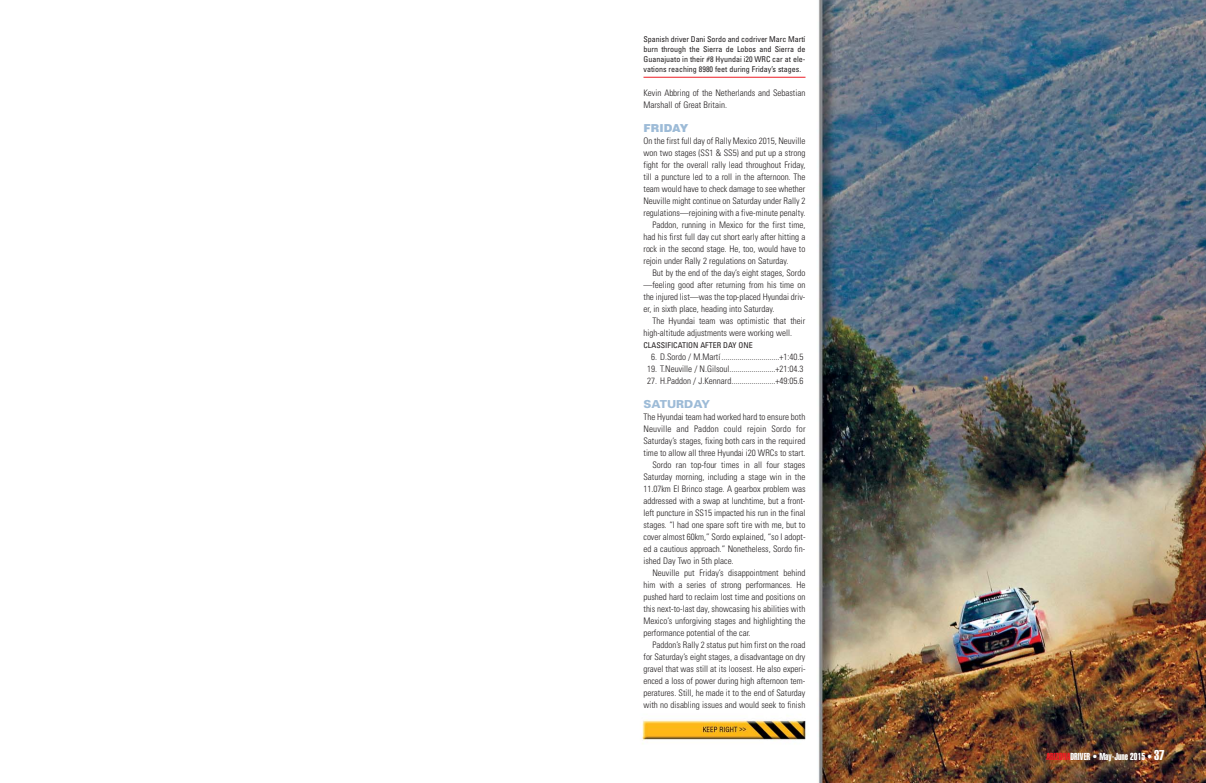
<style>
.page{position:relative;width:1206px;height:783px;background:#fff}
.page>*{position:absolute;margin:0;border:0;box-sizing:border-box;transform-origin:0 0}
.t1{font:900 11px "Univers";color:#9dbbd7}
.t2{font:900 11px "Helvetica";color:#9dbbd7}
.t3{font:10px "Helvetica Extra Compressed";color:#fff}
.t4{font:300 condensed 9px/12px "Univers";color:#231f20}
.t5{font:condensed 8px/10px "Univers";color:#231f20;text-align:justify}
.s1{color:#ed1c24}
.s2{font-size:14px}
</style>
<div class="page">
<img style="left:642px;top:0;width:564px;height:783px">
<hr style="left:644px;top:77px;width:162px;height:1px;background:#ed1c24">
<p class="t5" style="left:644px;top:35px;width:163px">Spanish driver Dani Sordo and codriver Marc Martí burn through the Sierra de Lobos and Sierra de Guanajuato in their #8 Hyundai i20 WRC car at ele - va tions reaching 8980 feet during Friday’s stages.</p>
<p class="t4" style="left:644px;top:88px;width:163px">Kevin Abbring of the Netherlands and Sebastian<br>Marshall of Great Britain.</p>
<p class="t2" style="left:644px;top:124px;width:47px">FRIDAY</p>
<p class="t4" style="left:644px;top:136px;width:163px">On the first full day of Rally Mexico 2015, Neuville</p>
<p class="t4" style="left:644px;top:148px;width:163px">won two stages (SS1 &amp; SS5) and put up a strong</p>
<p class="t4" style="left:644px;top:160px;width:163px">fight for the overall rally lead throughout Friday,</p>
<p class="t4" style="left:644px;top:172px;width:163px">till a puncture led to a roll in the afternoon. The</p>
<p class="t4" style="left:644px;top:184px;width:163px">team would have to check damage to see whether</p>
<p class="t4" style="left:644px;top:196px;width:163px">Neu ville might continue on Saturday under Rally 2</p>
<p class="t4" style="left:644px;top:208px;width:163px">regulations —rejoining with a five-minute penalty.</p>
<p class="t4" style="left:652px;top:220px;width:154px">Paddon, running in Mexico for the first time,</p>
<p class="t4" style="left:644px;top:232px;width:163px">had his first full day cut short early after hitting a</p>
<p class="t4" style="left:644px;top:244px;width:163px">rock in the second stage. He, too, would have to</p>
<p class="t4" style="left:644px;top:256px;width:147px">rejoin under Rally 2 regulations on Saturday.</p>
<p class="t4" style="left:652px;top:268px;width:154px">But by the end of the day’s eight stages, Sordo</p>
<p class="t4" style="left:644px;top:280px;width:163px">—feeling good after returning from his time on</p>
<p class="t4" style="left:644px;top:292px;width:163px">the injured list—was the top-placed Hyundai driv-</p>
<p class="t4" style="left:644px;top:304px;width:132px">er, in sixth place, heading into Saturday.</p>
<p class="t4" style="left:652px;top:316px;width:154px">The Hyundai team was optimistic that their</p>
<p class="t4" style="left:644px;top:328px;width:150px">high-altitude adjustments were working well.</p>
<p class="t5" style="left:644px;top:341px;width:111px">CLASSIFICATION AFTER DAY ONE</p>
<p class="t4" style="left:651px;top:352px;width:154px">6. D.Sordo / M.Martí .............................+1:40.5</p>
<p class="t4" style="left:647px;top:364px;width:158px">19. T.Neuville / N.Gilsoul.......................+21:04.3</p>
<p class="t4" style="left:647px;top:376px;width:158px">27. H.Paddon / J.Kennard......................+49:05.6</p>
<p class="t1" style="left:644px;top:400px;width:68px">SATURDAY</p>
<p class="t4" style="left:644px;top:412px;width:163px">The Hyundai team had worked hard to ensure both</p>
<p class="t4" style="left:644px;top:424px;width:164px">Neuville and Paddon could rejoin Sordo for</p>
<p class="t4" style="left:644px;top:436px;width:163px">Saturday’s stages, fixing both cars in the required</p>
<p class="t4" style="left:644px;top:448px;width:164px">time to allow all three Hyundai i20 WRCs to start.</p>
<p class="t4" style="left:652px;top:460px;width:154px">Sordo ran top-four times in all four stages</p>
<p class="t4" style="left:644px;top:472px;width:163px">Satur day morning, including a stage win in the</p>
<p class="t4" style="left:644px;top:484px;width:164px">11.07km El Brinco stage. A gearbox problem was</p>
<p class="t4" style="left:644px;top:496px;width:163px">addressed with a swap at lunchtime, but a front-</p>
<p class="t4" style="left:644px;top:508px;width:163px">left puncture in SS15 impacted his run in the final</p>
<p class="t4" style="left:644px;top:520px;width:163px">stages. “I had one spare soft tire with me, but to</p>
<p class="t4" style="left:644px;top:532px;width:164px">cover almost 60km,” Sordo explained, “so I adopt-</p>
<p class="t4" style="left:644px;top:544px;width:163px">ed a cautious approach.” Nonetheless, Sordo fin-</p>
<p class="t4" style="left:644px;top:556px;width:92px">ished Day Two in 5th place.</p>
<p class="t4" style="left:652px;top:568px;width:154px">Neuville put Friday’s disappointment behind</p>
<p class="t4" style="left:644px;top:580px;width:163px">him with a series of strong performances. He</p>
<p class="t4" style="left:644px;top:592px;width:163px">pushed hard to reclaim lost time and positions on</p>
<p class="t4" style="left:644px;top:604px;width:163px">this next-to-last day, showcasing his abilities with</p>
<p class="t4" style="left:644px;top:616px;width:163px">Mexico’s unforgiving stages and highlighting the</p>
<p class="t4" style="left:644px;top:628px;width:109px">performance potential of the car.</p>
<p class="t4" style="left:652px;top:640px;width:154px">Paddon’s Rally 2 status put him first on the road</p>
<p class="t4" style="left:644px;top:652px;width:163px">for Saturday’s eight stages, a disadvantage on dry</p>
<p class="t4" style="left:644px;top:664px;width:164px">gravel that was still at its loosest. He also experi-</p>
<p class="t4" style="left:644px;top:676px;width:163px">enced a loss of power during high afternoon tem-</p>
<p class="t4" style="left:644px;top:688px;width:163px">peratures. Still, he made it to the end of Saturday</p>
<p class="t4" style="left:644px;top:700px;width:163px">with no disabling issues and would seek to finish</p>
<p class="t3" style="left:1046px;top:753px;width:120px"><span class="s1">ARIZONA</span>DRIVER • May-June 2015 • <span class="s2">37</span></p>
</div>
